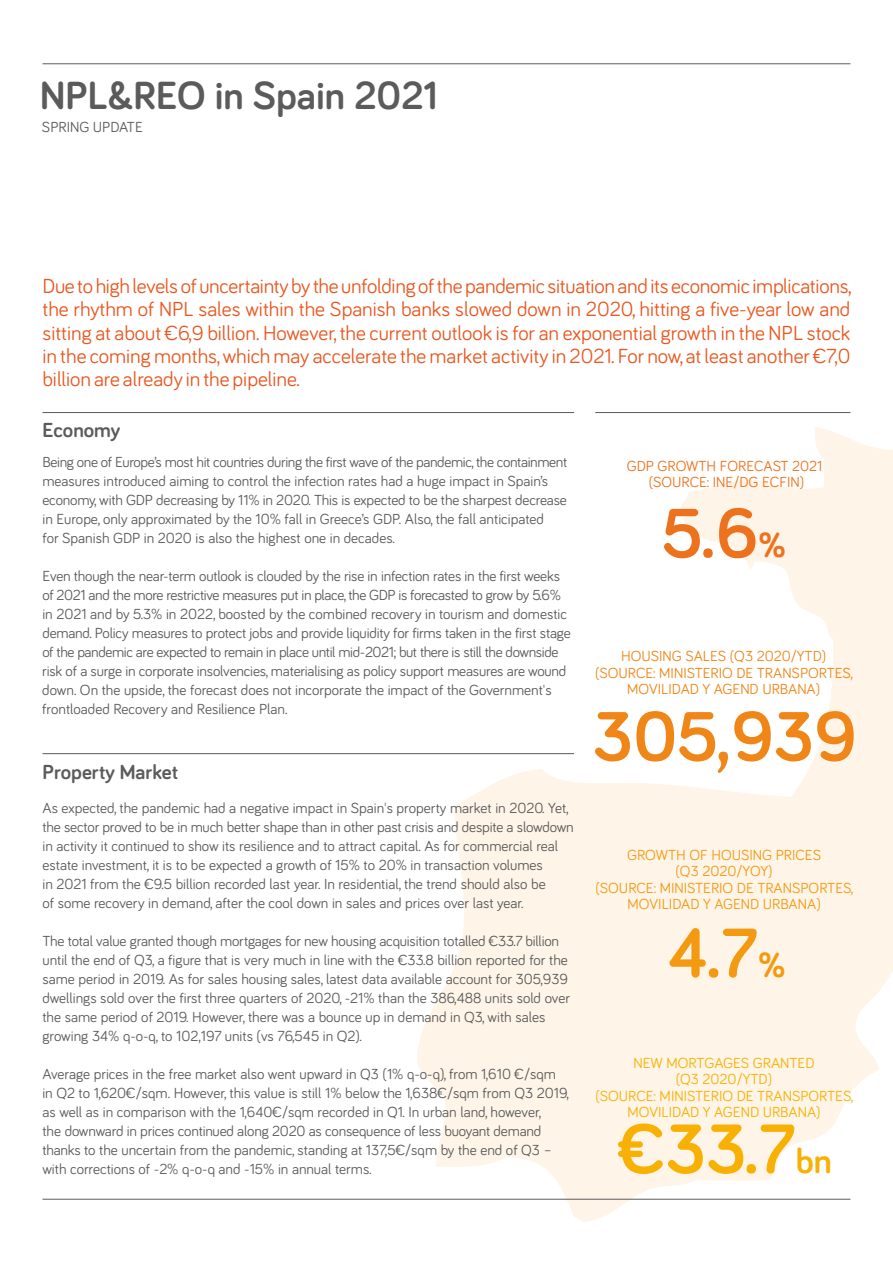
<style>
.page{position:relative;width:893px;height:1263px;background:#fff}
.page>*{position:absolute;margin:0;border:0;box-sizing:border-box;transform-origin:0 0}
.t1{font:700 72px "Bariol";color:#f8b002}
.t2{font:700 72px "Bariol";color:#f08618}
.t3{font:700 72px "Bariol";color:#ed721d}
.t4{font:700 72px "Bariol";color:#f49a11}
.t5{font:700 40.5px "Bariol";color:#5b5b5b}
.t6{font:21px/23.1px "Bariol";color:#e95821;text-align:justify}
.t7{font:700 21px "Bariol";color:#5b5b5b}
.t8{font:15px/19px "Bariol";color:#5b5b5b}
.t9{font:15px/16.5px "Bariol";color:#f49a11;text-align:center}
.t10{font:15px/16.5px "Bariol";color:#f8b002;text-align:center}
.t11{font:15px/16.5px "Bariol";color:#f08618;text-align:center}
.t12{font:15px/16.5px "Bariol";color:#ed721d;text-align:center}
.s1{font-size:36px}
</style>
<div class="page">
<svg style="left:416px;top:63px;width:477px;height:1159px"></svg>
<hr style="left:43px;top:412px;width:531px;height:1px;background:#5b5b5b">
<hr style="left:595px;top:412px;width:255px;height:1px;background:#5b5b5b">
<hr style="left:43px;top:753px;width:531px;height:1px;background:#5b5b5b">
<hr style="left:43px;top:1199px;width:807px;height:1px;background:#5b5b5b">
<hr style="left:43px;top:63px;width:807px;height:1px;background:#5b5b5b">
<h2 class="t5" style="left:40px;top:77px;width:399px">NPL&amp;REO in Spain 2021</h2>
<p class="t8" style="left:42px;top:118px;width:102px">SPRING UPDATE</p>
<p class="t6" style="left:42px;top:276px;width:810px">Due tohighlevelsof uncertaintyby the unfoldingofthepandemic situationandits economic implications, the rhythm of NPL sales within the Spanish banks slowed down in 2020, hitting a five-year low and sitting at about €6,9 billion. However,the current outlook is for an exponential growth in the NPL stock in the coming months,which may accelerate the market activity in 2021. For now,at least another €7,0 billion are already in the pipeline.</p>
<h3 class="t7" style="left:43px;top:420px;width:79px">Economy</h3>
<p class="t8" style="left:42px;top:453px;width:526px">Being one of Europe’s most hit countries during the first wave of the pandemic, the containment measures introduced aiming to control the infection rates had a huge impact in Spain’s economy, with GDP decreasing by 11% in 2020. This is expected to be the sharpest decrease in Europe, only approximated by the 10% fall in Greece’s GDP. Also, the fall anticipated<br>for Spanish GDP in 2020 is also the highest one in decades.</p>
<p class="t8" style="left:42px;top:567px;width:530px">Even though the near-term outlook is clouded by the rise in infection rates in the first weeks of 2021 and the more restrictive measures put in place, the GDP is forecasted to grow by 5.6% in 2021 and by 5.3% in 2022, boosted by the combined recovery in tourism and domestic demand. Policy measures to protect jobs and provide liquidity for firms taken in the first stage of the pandemic are expected to remain in place until mid-2021; but there is still the downside risk of a surge in corporate insolvencies, materialising as policy support measures are wound down. On the upside, the forecast does not incorporate the impact of the Government's frontloaded Recovery and Resilience Plan.</p>
<h3 class="t7" style="left:43px;top:762px;width:137px">Property Market</h3>
<p class="t8" style="left:42px;top:799px;width:533px">As expected, the pandemic had a negative impact in Spain's property market in 2020. Yet, the sector proved to be in much better shape than in other past crisis and despite a slowdown in activity it continued to show its resilience and to attract capital. As for commercial real estate investment, it is to be expected a growth of 15% to 20% in transaction volumes<br>in 2021 from the €9.5 billion recorded last year. In residential, the trend should also be<br>of some recovery in demand, after the cool down in sales and prices over last year.</p>
<p class="t8" style="left:42px;top:932px;width:529px">The total value granted though mortgages for new housing acquisition totalled €33.7 billion until the end of Q3, a figure that is very much in line with the €33.8 billion reported for the same period in 2019. As for sales housing sales, latest data available account for 305,939 dwellings sold over the first three quarters of 2020, -21% than the 386,488 units sold over the same period of 2019. However, there was a bounce up in demand in Q3, with sales growing 34% q-o-q, to 102,197 units (vs 76,545 in Q2).</p>
<p class="t8" style="left:42px;top:1065px;width:528px">Average prices in the free market also went upward in Q3 (1% q-o-q), from 1,610 €/sqm in Q2 to 1,620€/sqm. However, this value is still 1% below the 1,638€/sqm from Q3 2019, as well as in comparison with the 1,640€/sqm recorded in Q1. In urban land, however,<br>the downward in prices continued along 2020 as consequence of less buoyant demand thanks to the uncertain from the pandemic, standing at 137,5€/sqm by the end of Q3 – with corrections of -2% q-o-q and -15% in annual terms.</p>
<p class="t12" style="left:627px;top:458px;width:197px">GDP GROWTH FORECAST 2021 (SOURCE: INE/DG ECFIN)</p>
<h1 class="t3" style="left:662px;top:501px;width:125px">5.6<span class="s1">%</span></h1>
<p class="t11" style="left:595px;top:649px;width:259px">HOUSING SALES (Q3 2020/YTD) (SOURCE: MINISTERIO DE TRANSPORTES,<br>MOVILIDAD Y AGEND URBANA)</p>
<h1 class="t2" style="left:593px;top:704px;width:265px">305,939</h1>
<p class="t9" style="left:595px;top:847px;width:259px">GROWTH OF HOUSING PRICES<br>(Q3 2020/YOY)<br>(SOURCE: MINISTERIO DE TRANSPORTES,<br>MOVILIDAD Y AGEND URBANA)</p>
<h1 class="t4" style="left:667px;top:920px;width:120px">4.7<span class="s1">%</span></h1>
<p class="t10" style="left:595px;top:1055px;width:259px">NEW MORTGAGES GRANTED<br>(Q3 2020/YTD)<br>(SOURCE: MINISTERIO DE TRANSPORTES,<br>MOVILIDAD Y AGEND URBANA)</p>
<h1 class="t1" style="left:619px;top:1116px;width:214px">€33.7<span class="s1">bn</span></h1>
</div>
